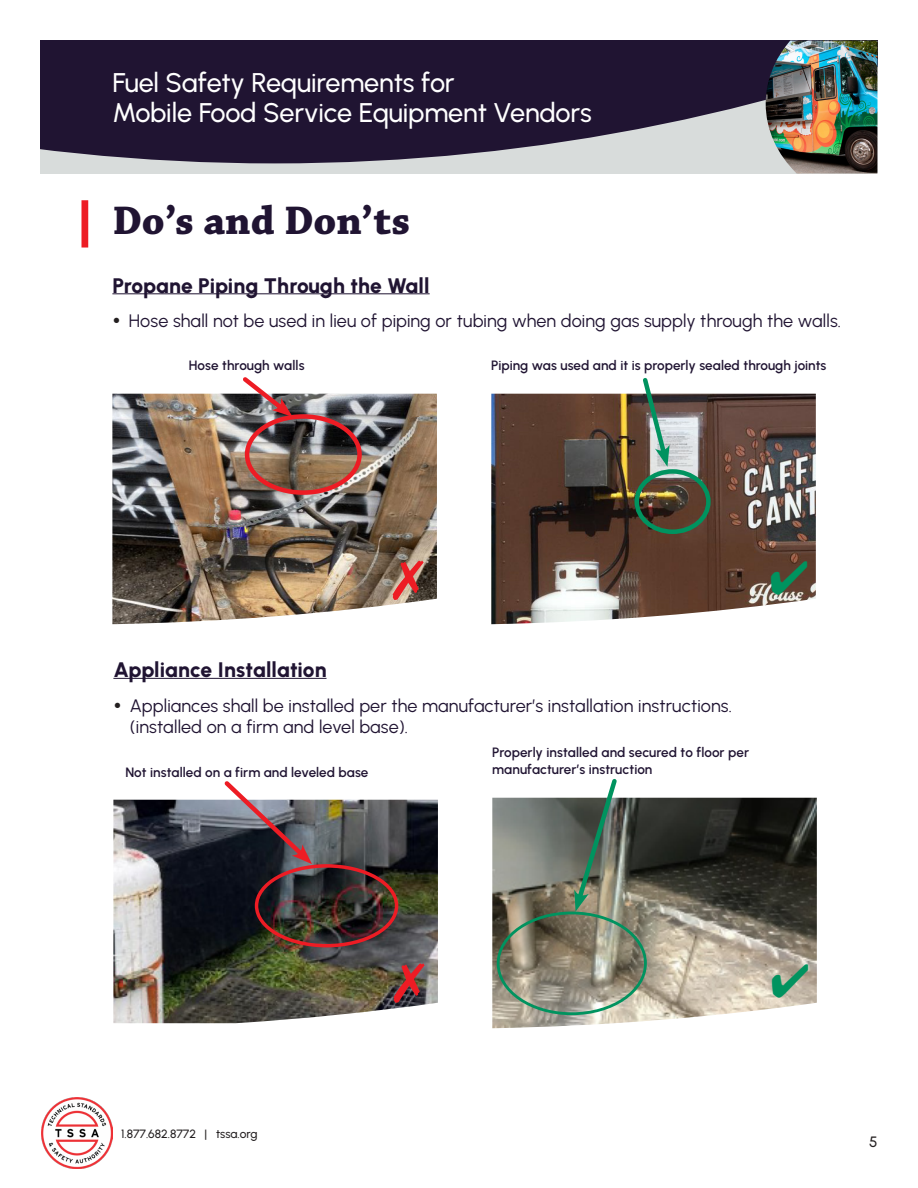
<style>
.page{position:relative;width:918px;height:1188px;background:#fff}
.page>*{position:absolute;margin:0;border:0;box-sizing:border-box;transform-origin:0 0}
.H2___Title{font:700 42px "Chaparral Pro";color:#201432}
.t1{font:500 27px/30px "Urbanist";letter-spacing:-.01em;color:#fff}
.P___Body{font:800 21px "Urbanist";color:#201432}
.P___Body-2{font:18px/21px "Urbanist";letter-spacing:.005em;color:#201432}
.t2{font:500 15px "Urbanist";color:#231f20}
.P___Body-3{font:600 13.5px/16.5px "Urbanist";letter-spacing:.005em;color:#201432}
.t3{font:500 12px "Urbanist";color:#231f20}
</style>
<div class="page">
<img style="left:42px;top:1097px;width:70px;height:71px">
<div style="left:40px;top:40px;width:838px;height:134px;background:#d8dcdb"></div>
<svg style="left:40px;top:40px;width:838px;height:123px;background:#372d47"></svg>
<img style="left:766px;top:41px;width:111px;height:133px">
<img style="left:492px;top:798px;width:325px;height:230px">
<img style="left:113px;top:800px;width:325px;height:223px">
<hr style="left:113px;top:678px;width:214px;height:1px;background:#201432">
<div style="left:255px;top:864px;width:143px;height:83px;border:3px solid #ed1c24;border-radius:50%"></div>
<svg style="left:574px;top:779px;width:46px;height:133px;background:#768575"></svg>
<svg style="left:221px;top:781px;width:91px;height:83px"></svg>
<div style="left:497px;top:912px;width:150px;height:103px;border:3px solid #00935f;border-radius:50%"></div>
<div style="left:81px;top:200px;width:7px;height:48px;background:#ed1c24"></div>
<img style="left:491px;top:394px;width:325px;height:230px">
<img style="left:112px;top:394px;width:325px;height:230px">
<hr style="left:112px;top:294px;width:318px;height:1px;background:#201432">
<div style="left:245px;top:414px;width:117px;height:81px;border:4px solid #ed1c24;border-radius:50%"></div>
<div style="left:635px;top:469px;width:76px;height:65px;border:4px solid #00935f;border-radius:50%"></div>
<svg style="left:640px;top:378px;width:30px;height:89px;background:#85968b"></svg>
<svg style="left:239px;top:377px;width:54px;height:40px"></svg>
<svg style="left:394px;top:963px;width:31px;height:40px"></svg>
<svg style="left:393px;top:561px;width:31px;height:39px"></svg>
<svg style="left:772px;top:964px;width:36px;height:33px"></svg>
<svg style="left:771px;top:561px;width:36px;height:34px"></svg>
<h2 class="t1" style="left:112px;top:66px;width:481px">Fuel Safety Requirements for<br>Mobile Food Service Equipment Vendors</h2>
<h2 class="H2___Title" style="left:112px;top:196px;width:299px">Do’s and Don’ts</h2>
<p class="P___Body" style="left:112px;top:271px;width:319px">Propane Piping Through the Wall</p>
<p class="P___Body-2" style="left:129px;top:310px;width:714px">Hose shall not be used in lieu of piping or tubing when doing gas supply through the walls.</p>
<p class="P___Body-3" style="left:189px;top:356px;width:117px">Hose through walls</p>
<p class="P___Body-3" style="left:491px;top:356px;width:337px">Piping was used and it is properly sealed through joints</p>
<p class="P___Body" style="left:113px;top:655px;width:215px">Appliance Installation</p>
<p class="P___Body-2" style="left:130px;top:695px;width:604px">Appliances shall be installed per the manufacturer’s installation instructions. (installed on a firm and level base).</p>
<p class="P___Body-3" style="left:492px;top:744px;width:258px">Properly installed and secured to floor per manufacturer’s instruction</p>
<p class="P___Body-3" style="left:125px;top:763px;width:245px">Not installed on a firm and leveled base</p>
<p class="t3" style="left:121px;top:1126px;width:138px">1.877.682.8772 | tssa.org</p>
<p class="t2" style="left:869px;top:1132px;width:10px">5</p>
</div>
